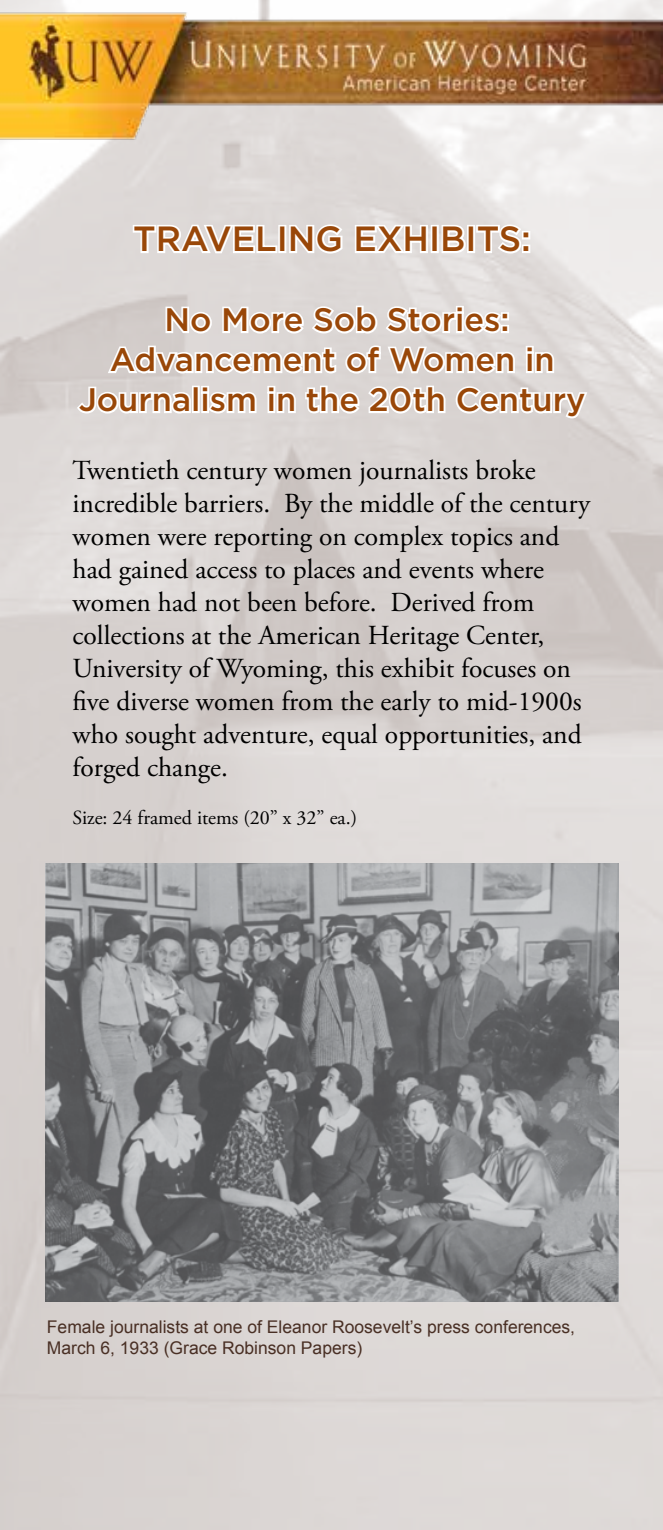
<style>
.page{position:relative;width:663px;height:1530px;background:#fff}
.page>*{position:absolute;margin:0;border:0;box-sizing:border-box;transform-origin:0 0}
.t1{font:500 35px "Gotham";color:#994708}
.t2{font:500 32.5px/40px "Gotham";color:#994708;text-align:center}
.t3{font:27.5px/33px "Adobe Garamond Pro";color:#000}
.t4{font:20px "Adobe Garamond Pro";color:#000}
.t5{font:17.5px/21px "Arial";color:#492f24}
</style>
<div class="page">
<img style="left:0;top:0;width:663px;height:1530px">
<img style="left:0;top:3px;width:663px;height:139px">
<svg style="left:131px;top:222px;width:148px;height:34px"></svg>
<div style="left:278px;top:225px;width:8px;height:28px;border:4px solid #fff"></div>
<svg style="left:287px;top:223px;width:58px;height:32px"></svg>
<svg style="left:353px;top:222px;width:76px;height:33px"></svg>
<div style="left:430px;top:225px;width:8px;height:28px;border:4px solid #fff"></div>
<svg style="left:439px;top:222px;width:28px;height:33px"></svg>
<div style="left:467px;top:225px;width:8px;height:28px;border:4px solid #fff"></div>
<svg style="left:474px;top:223px;width:49px;height:32px"></svg>
<svg style="left:164px;top:304px;width:50px;height:31px"></svg>
<svg style="left:220px;top:303px;width:283px;height:34px"></svg>
<svg style="left:106px;top:343px;width:410px;height:35px"></svg>
<div style="left:525px;top:346px;width:8px;height:7px;border:4px solid #fff"></div>
<svg style="left:533px;top:350px;width:23px;height:25px"></svg>
<svg style="left:74px;top:385px;width:119px;height:32px"></svg>
<div style="left:192px;top:386px;width:8px;height:27px;border:4px solid #fff"></div>
<div style="left:201px;top:392px;width:8px;height:21px;border:4px solid #fff"></div>
<svg style="left:206px;top:390px;width:52px;height:25px"></svg>
<div style="left:267px;top:386px;width:8px;height:7px;border:4px solid #fff"></div>
<div style="left:267px;top:392px;width:8px;height:21px;border:4px solid #fff"></div>
<svg style="left:275px;top:390px;width:22px;height:25px"></svg>
<svg style="left:303px;top:384px;width:144px;height:31px"></svg>
<svg style="left:453px;top:384px;width:137px;height:36px"></svg>
<img style="left:46px;top:864px;width:572px;height:438px">
<p class="t1" style="left:133px;top:216px;width:399px">TRAVELING EXHIBITS:</p>
<p class="t2" style="left:79px;top:299px;width:508px">No More Sob Stories:<br>Advancement of Women in<br>Journalism in the 20th Century</p>
<p class="t3" style="left:72px;top:454px;width:519px">Twentieth century women journalists broke incredible barriers. By the middle of the century women were reporting on complex topics and had gained access to places and events where women had not been before. Derived from collections at the American Heritage Center, University of Wyoming, this exhibit focuses on five diverse women from the early to mid-1900s who sought adventure, equal opportunities, and forged change.</p>
<p class="t4" style="left:72px;top:805px;width:286px">Size: 24 framed items (20” x 32” ea.)</p>
<p class="t5" style="left:47px;top:1317px;width:529px">Female journalists at one of Eleanor Roosevelt’s press conferences,<br>March 6, 1933 (Grace Robinson Papers)</p>
</div>
